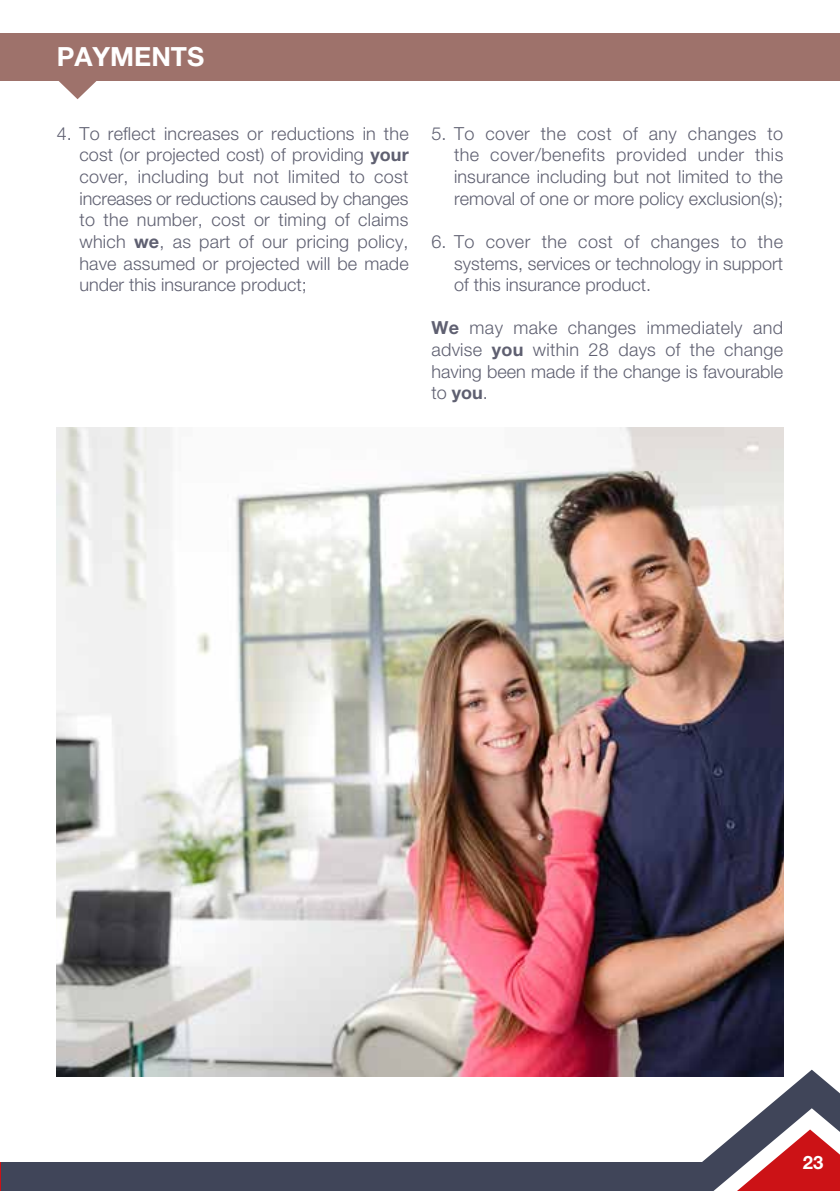
<style>
.page{position:relative;width:840px;height:1191px;background:#fff}
.page>*{position:absolute;margin:0;border:0;box-sizing:border-box;transform-origin:0 0}
.t1{font:700 26.4px "Helvetica Neue";color:#fff}
.t2{font:700 18.4px "Helvetica Neue";color:#fff}
.t3{font:300 18px/21.6px "Helvetica Neue";color:#5f6071;text-align:justify}
.s1{font-weight:700}
</style>
<div class="page">
<div style="left:0;top:34px;width:839px;height:47px;background:#9e726b"></div>
<svg style="left:59px;top:81px;width:38px;height:18px"></svg>
<div style="left:1px;top:1162px;width:707px;height:29px;background:#404559"></div>
<svg style="left:612px;top:1069px;width:227px;height:122px"></svg>
<img style="left:57px;top:428px;width:725px;height:648px">
<hr style="left:743px;top:1188px;width:96px;height:3px;background:#cc1216">
<h1 class="t1" style="left:57px;top:40px;width:149px">PAYMENTS</h1>
<p class="t3" style="left:79px;top:122px;width:331px;text-indent:-23px">4. To reflect increases or reductions in the cost (or projected cost) of providing <span class="s1">your </span>cover, including but not limited to cost increases or reductions caused by changes to the number, cost or timing of claims which <span class="s1">we</span>, as part of our pricing policy, have assumed or projected will be made under this insurance product;</p>
<p class="t3" style="left:454px;top:122px;width:330px;text-indent:-23px">5. To cover the cost of any changes to the cover/benefits provided under this insurance including but not limited to the removal of one or more policy exclusion(s);</p>
<p class="t3" style="left:454px;top:230px;width:330px;text-indent:-23px">6. To cover the cost of changes to the systems, services or technology in support of this insurance product.</p>
<p class="t3" style="left:431px;top:317px;width:353px"><span class="s1">We</span> may make changes immediately and advise <span class="s1">you</span> within 28 days of the change having been made if the change is favourable to <span class="s1">you</span>.</p>
<p class="t2" style="left:802px;top:1151px;width:22px">23</p>
</div>
